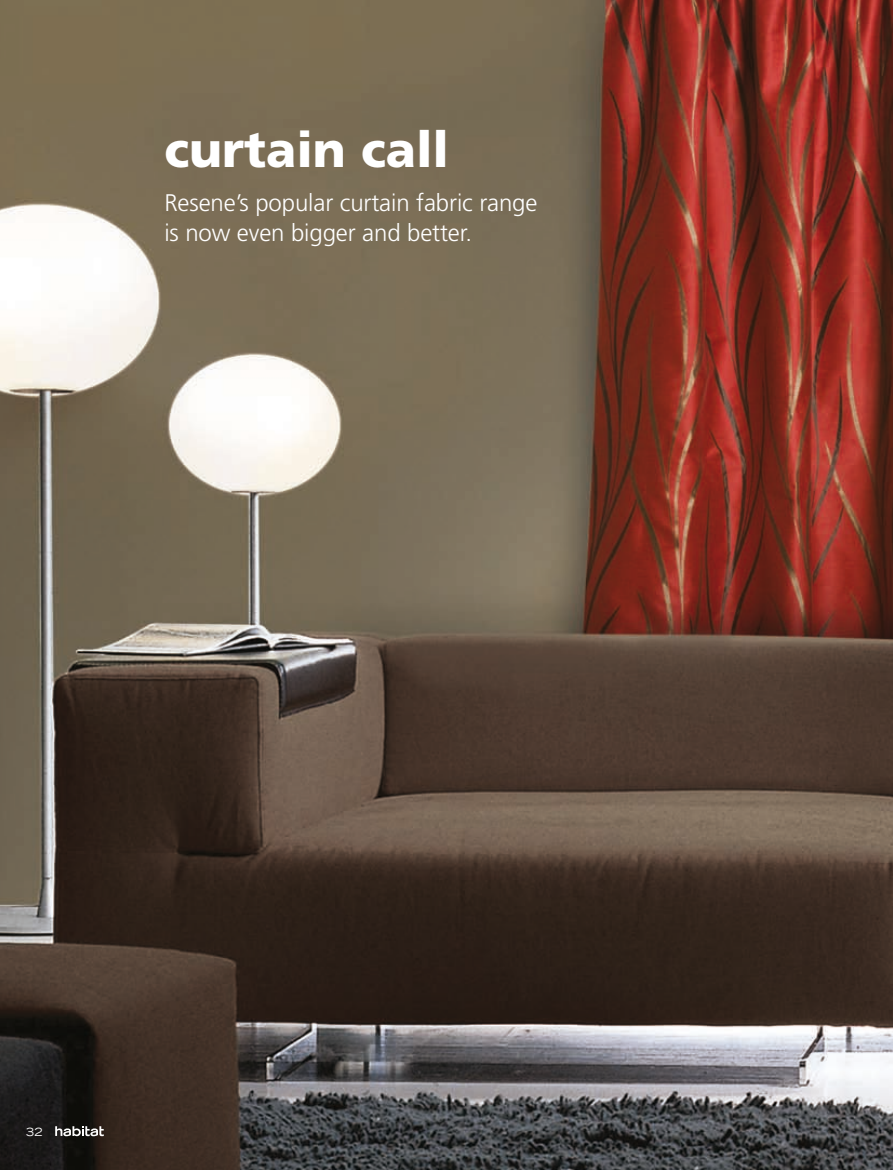
<style>
.page{position:relative;width:893px;height:1170px;background:#fff}
.page>*{position:absolute;margin:0;border:0;box-sizing:border-box;transform-origin:0 0}
.t1{font:900 49.5px "Frutiger";color:#fff}
.t2{font:300 24px/30px "Frutiger";letter-spacing:-.005em;color:#fff}
.t3{font:expanded 11.25px "Trade Gothic LH";color:#fff}
</style>
<div class="page">
<img style="left:0;top:0;width:893px;height:1169px">
<svg style="left:55px;top:1126px;width:49px;height:10px"></svg>
<h1 class="t1" style="left:164px;top:120px;width:286px">curtain call</h1>
<p class="t2" style="left:164px;top:188px;width:375px">Resene’s popular curtain fabric range is now even bigger and better.</p>
<p class="t3" style="left:26px;top:1124px;width:18px">32</p>
</div>
